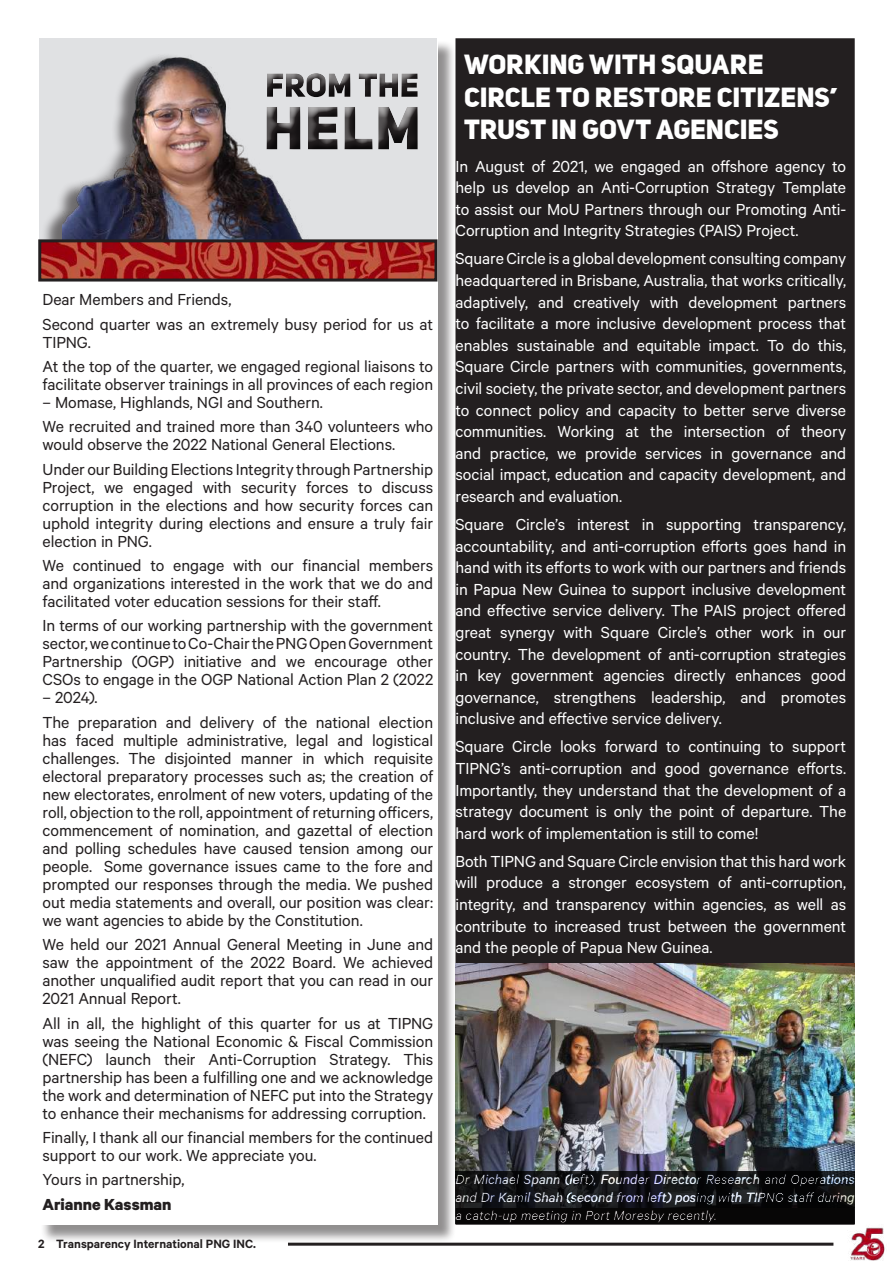
<style>
.page{position:relative;width:893px;height:1263px;background:#fff}
.page>*{position:absolute;margin:0;border:0;box-sizing:border-box;transform-origin:0 0}
.t1{font:27px/32.4px "Uni Sans Heavy Caps";color:#fff}
.t2{font:18px/18px "Calibre";letter-spacing:-.005em;color:#231f20}
.t3{font:18px/21.6px "Calibre";letter-spacing:-.005em;color:#fff;text-align:justify}
.t4{font:700 18px "Calibre";color:#231f20}
.t5{font:italic 15px/18px "Calibre";color:#fff;text-align:justify}
.t6{font:600 13.5px "Calibre";color:#231f20}
</style>
<div class="page">
<div style="left:41px;top:41px;width:415px;height:1202px;background:#231f20;opacity:.5"></div>
<div style="left:38px;top:38px;width:399px;height:1187px;background:#fff"></div>
<div style="left:39px;top:38px;width:398px;height:243px;background:#e0e1e3"></div>
<div style="left:41px;top:53px;width:272px;height:224px;background:#231f20;opacity:.6"></div>
<img style="left:62px;top:53px;width:251px;height:185px">
<svg style="left:38px;top:238px;width:401px;height:45px;background:#99342f"></svg>
<div style="left:256px;top:62px;width:170px;height:94px;background:#e0e1e3"></div>
<div style="left:258px;top:66px;width:171px;height:94px;background:#231f20;opacity:.75"></div>
<div style="left:456px;top:39px;width:398px;height:1185px;background:#231f20"></div>
<img style="left:455px;top:963px;width:400px;height:208px">
<img style="left:850px;top:1227px;width:35px;height:34px">
<hr style="left:288px;top:1243px;width:545px;height:3px;background:#231f20">
<svg style="left:455px;top:1171px;width:400px;height:53px;fill:#07080a"></svg>
<p class="t2" style="left:43px;top:287px;width:392px;line-height:24.5px">Dear Members and Friends,<br>Second quarter was an extremely busy period for us at</p>
<p class="t2" style="left:43px;top:329px;width:392px;line-height:24.5px">TIPNG.<br>At the top of the quarter, we engaged regional liaisons to</p>
<p class="t2" style="left:43px;top:375px;width:392px">facilitate observer trainings in all provinces of each region</p>
<p class="t2" style="left:43px;top:389px;width:392px;line-height:24.5px">– Momase, Highlands, NGI and Southern.<br>We recruited and trained more than 340 volunteers who</p>
<p class="t2" style="left:43px;top:432px;width:392px;line-height:24.5px">would observe the 2022 National General Elections.<br>Under our Building Elections Integrity through Partnership</p>
<p class="t2" style="left:43px;top:477px;width:392px;text-align:justify">Project, we engaged with security forces to discuss corruption in the elections and how security forces can uphold integrity during elections and ensure a truly fair election in PNG.</p>
<p class="t2" style="left:43px;top:556px;width:392px;text-align:justify">We continued to engage with our financial members and organizations interested in the work that we do and facilitated voter education sessions for their staff.</p>
<p class="t2" style="left:43px;top:616px;width:392px;text-align:justify">In terms of our working partnership with the government sector, we continue to Co-Chair the PNG Open Government Partnership (OGP) initiative and we encourage other CSOs to engage in the OGP National Action Plan 2 (2022</p>
<p class="t2" style="left:43px;top:685px;width:392px;line-height:24.5px">– 2024).<br>The preparation and delivery of the national election</p>
<p class="t2" style="left:43px;top:731px;width:392px;text-align:justify">has faced multiple administrative, legal and logistical challenges. The disjointed manner in which requisite electoral preparatory processes such as; the creation of new electorates, enrolment of new voters, updating of the roll, objection to the roll, appointment of returning officers, commencement of nomination, and gazettal of election and polling schedules have caused tension among our people. Some governance issues came to the fore and prompted our responses through the media. We pushed out media statements and overall, our position was clear: we want agencies to abide by the Constitution.</p>
<p class="t2" style="left:43px;top:935px;width:392px;text-align:justify">We held our 2021 Annual General Meeting in June and saw the appointment of the 2022 Board. We achieved another unqualified audit report that you can read in our 2021 Annual Report.</p>
<p class="t2" style="left:43px;top:1013px;width:392px;text-align:justify">All in all, the highlight of this quarter for us at TIPNG was seeing the National Economic &amp; Fiscal Commission (NEFC) launch their Anti-Corruption Strategy. This partnership has been a fulfilling one and we acknowledge the work and determination of NEFC put into the Strategy to enhance their mechanisms for addressing corruption.</p>
<p class="t2" style="left:43px;top:1128px;width:392px">Finally, I thank all our financial members for the continued support to our work. We appreciate you.</p>
<p class="t2" style="left:43px;top:1170px;width:143px">Yours in partnership,</p>
<p class="t4" style="left:43px;top:1193px;width:131px">Arianne Kassman</p>
<p class="t6" style="left:38px;top:1236px;width:219px">2 Transparency International PNG INC.</p>
<h1 class="t1" style="left:464px;top:48px;width:375px">WORKING WITH SQUARE<br>CIRCLE TO RESTORE CITIZENS’<br>TRUST IN GOVT AGENCIES</h1>
<p class="t3" style="left:455px;top:155px;width:392px">In August of 2021, we engaged an offshore agency to help us develop an Anti-Corruption Strategy Template to assist our MoU Partners through our Promoting Anti-Corruption and Integrity Strategies (PAIS) Project.</p>
<p class="t3" style="left:455px;top:247px;width:392px">Square Circle is a global development consulting company headquartered in Brisbane, Australia, that works critically, adaptively, and creatively with development partners to facilitate a more inclusive development process that enables sustainable and equitable impact. To do this, Square Circle partners with communities, governments, civil society, the private sector, and development partners to connect policy and capacity to better serve diverse communities. Working at the intersection of theory and practice, we provide services in governance and social impact, education and capacity development, and research and evaluation.</p>
<p class="t3" style="left:455px;top:513px;width:392px">Square Circle’s interest in supporting transparency, accountability, and anti-corruption efforts goes hand in hand with its efforts to work with our partners and friends in Papua New Guinea to support inclusive development and effective service delivery. The PAIS project offered great synergy with Square Circle’s other work in our country. The development of anti-corruption strategies in key government agencies directly enhances good governance, strengthens leadership, and promotes inclusive and effective service delivery.</p>
<p class="t3" style="left:455px;top:735px;width:392px">Square Circle looks forward to continuing to support TIPNG’s anti-corruption and good governance efforts.<br>Importantly, they understand that the development of a strategy document is only the point of departure. The hard work of implementation is still to come!</p>
<p class="t3" style="left:455px;top:850px;width:392px">Both TIPNG and Square Circle envision that this hard work will produce a stronger ecosystem of anti-corruption, integrity, and transparency within agencies, as well as contribute to increased trust between the government and the people of Papua New Guinea.</p>
<p class="t5" style="left:455px;top:1170px;width:401px">Dr Michael Spann (left), Founder Director Research and Operations and Dr Kamil Shah (second from left) posing with TIPNG staff during a catch-up meeting in Port Moresby recently.</p>
</div>
